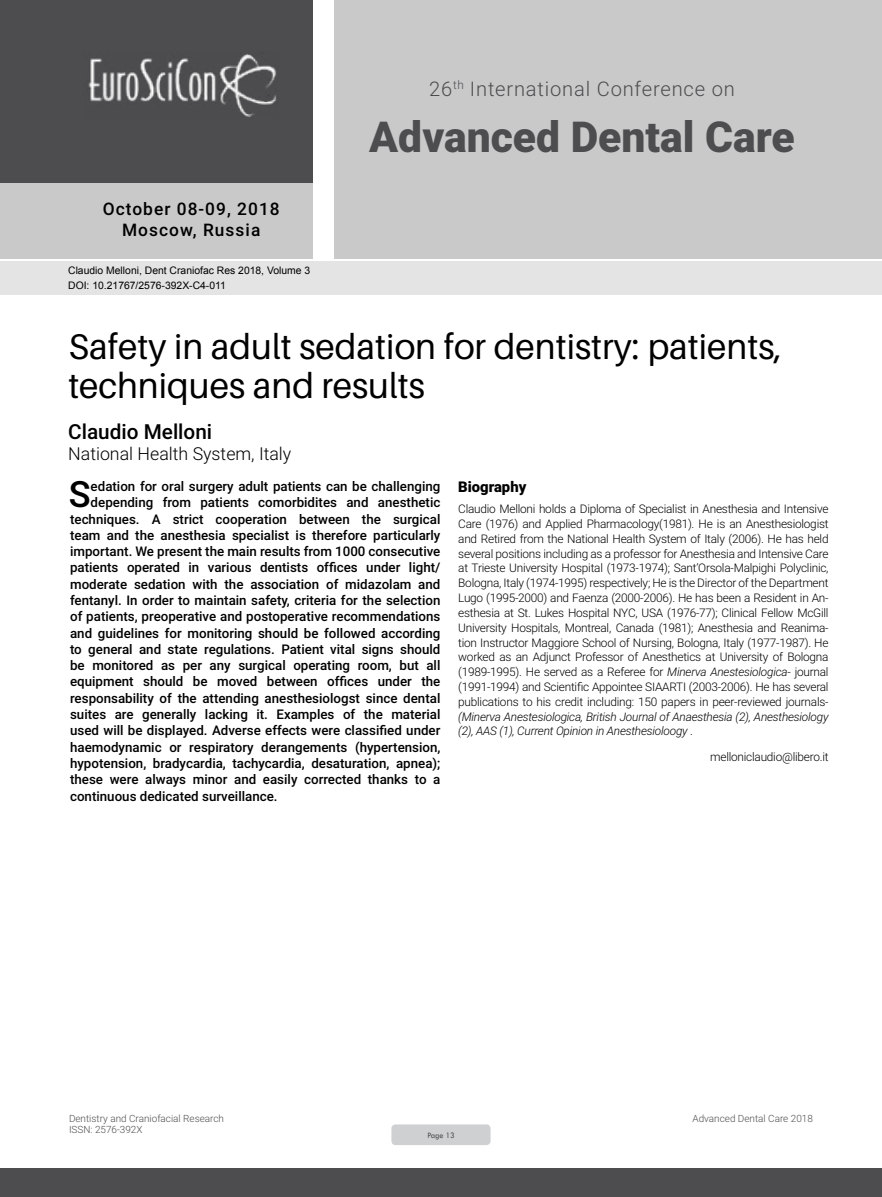
<style>
.page{position:relative;width:882px;height:1197px;background:#fff}
.page>*{position:absolute;margin:0;border:0;box-sizing:border-box;transform-origin:0 0}
.t1{font:900 42.7px "Roboto";color:#4d4d4f}
.t2{font:500 36.23px "Roboto";color:#000}
.t3{font:35.52px/39.2px "Aileron";color:#000}
.t4{font:500 20.82px "Roboto";color:#000}
.t5{font:300 20.12px "Roboto";letter-spacing:.04em;color:#4d4d4f}
.t6{font:300 17.85px "Roboto";color:#000}
.t7{font:500 17.32px/20.8px "Roboto";letter-spacing:.06em;color:#000;text-align:center}
.t8{font:900 14.88px "Roboto";color:#000}
.t9{font:500 13.3px "Roboto";color:#000}
.t10{font:300 11.9px/14.9px "Roboto";letter-spacing:-.02em;color:#000;text-align:justify}
.t11{font:italic 300 11.9px/14.9px "Roboto";letter-spacing:-.02em;color:#000}
.t12{font:10.33px/14.2px "Arial";color:#000}
.t13{font:300 9.97px "Roboto";color:#4d4d4f}
.t14{font:8.58px "Tw Cen";letter-spacing:-.02em;color:#4d4d4f;scale:.95 1}
.s1{font-style:italic}
.s2{font-style:normal}
</style>
<div class="page">
<div style="left:0;top:0;width:313px;height:183px;background:#4d4d4f"></div>
<div style="left:1px;top:183px;width:312px;height:76px;background:#c9c9ca"></div>
<div style="left:335px;top:0;width:547px;height:259px;background:#c9c9ca"></div>
<img style="left:88px;top:54px;width:188px;height:63px">
<div style="left:0;top:1169px;width:882px;height:28px;background:#4d4d4f"></div>
<div style="left:1px;top:261px;width:881px;height:33px;background:#e4e4e4"></div>
<div style="left:391px;top:1124px;width:100px;height:21px;background:#cfd0d2;border-radius:4px"></div>
<h3 class="t7" style="left:103px;top:198px;width:178px">October 08-09, 2018<br>Moscow, Russia</h3>
<p class="t12" style="left:68px;top:264px;width:244px">Claudio Melloni, Dent Craniofac Res 2018, Volume 3<br>DOI: 10.21767/2576-392X-C4-011</p>
<h3 class="t5" style="left:429px;top:74px;width:307px">26<sup>th</sup> International Conference on</h3>
<h1 class="t1" style="left:369px;top:107px;width:427px">Advanced Dental Care</h1>
<h3 class="t3" style="left:69px;top:328px;width:716px">Safety in adult sedation for dentistry: patients, techniques and results</h3>
<h3 class="t4" style="left:68px;top:417px;width:146px">Claudio Melloni</h3>
<h3 class="t6" style="left:68px;top:441px;width:225px">National Health System, Italy</h3>
<h2 class="t2" style="left:69px;top:469px;width:23px">S</h2>
<p class="t9" style="left:91px;top:477px;width:351px">edation for oral surgery adult patients can be challenging</p>
<p class="t9" style="left:91px;top:493px;width:351px">depending from patients comorbidites and anesthetic</p>
<p class="t9" style="left:70px;top:509px;width:372px">techniques. A strict cooperation between the surgical</p>
<p class="t9" style="left:70px;top:526px;width:372px">team and the anesthesia specialist is therefore particularly</p>
<p class="t9" style="left:70px;top:542px;width:372px">important. We present the main results from 1000 consecutive</p>
<p class="t9" style="left:70px;top:558px;width:372px">patients operated in various dentists offices under light/</p>
<p class="t9" style="left:70px;top:575px;width:372px">moderate sedation with the association of midazolam and</p>
<p class="t9" style="left:70px;top:591px;width:372px">fentanyl. In order to maintain safety, criteria for the selection</p>
<p class="t9" style="left:70px;top:607px;width:372px">of patients, preoperative and postoperative recommendations</p>
<p class="t9" style="left:70px;top:624px;width:372px">and guidelines for monitoring should be followed according</p>
<p class="t9" style="left:70px;top:640px;width:372px">to general and state regulations. Patient vital signs should</p>
<p class="t9" style="left:70px;top:656px;width:372px">be monitored as per any surgical operating room, but all</p>
<p class="t9" style="left:70px;top:672px;width:372px">equipment should be moved between offices under the</p>
<p class="t9" style="left:70px;top:689px;width:372px">responsability of the attending anesthesiologst since dental</p>
<p class="t9" style="left:70px;top:705px;width:372px">suites are generally lacking it. Examples of the material</p>
<p class="t9" style="left:70px;top:721px;width:372px">used will be displayed. Adverse effects were classified under</p>
<p class="t9" style="left:70px;top:738px;width:372px">haemodynamic or respiratory derangements (hypertension,</p>
<p class="t9" style="left:70px;top:754px;width:372px">hypotension, bradycardia, tachycardia, desaturation, apnea);</p>
<p class="t9" style="left:70px;top:770px;width:372px">these were always minor and easily corrected thanks to a</p>
<p class="t9" style="left:70px;top:786px;width:209px">continuous dedicated surveillance.</p>
<p class="t8" style="left:458px;top:476px;width:70px">Biography</p>
<p class="t10" style="left:458px;top:501px;width:372px">Claudio Melloni holds a Diploma of Specialist in Anesthesia and Intensive Care (1976) and Applied Pharmacology(1981). He is an Anesthesiologist and Retired from the National Health System of Italy (2006). He has held several positions including as a professor for Anesthesia and Intensive Care at Trieste University Hospital (1973-1974); Sant’Orsola-Malpighi Polyclinic, Bologna, Italy (1974-1995) respectively; He is the Director of the Department Lugo (1995-2000) and Faenza (2000-2006). He has been a Resident in An&shy;esthesia at St. Lukes Hospital NYC, USA (1976-77); Clinical Fellow McGill University Hospitals, Montreal, Canada (1981); Anesthesia and Reanima&shy;tion Instructor Maggiore School of Nursing, Bologna, Italy (1977-1987). He worked as an Adjunct Professor of Anesthetics at University of Bologna (1989-1995). He served as a Referee for <span class="s1">Minerva Anestesiologica</span>- journal (1991-1994) and Scientific Appointee SIAARTI (2003-2006). He has several publications to his credit including: 150 papers in peer-reviewed journals-</p>
<p class="t11" style="left:458px;top:708px;width:372px">(Minerva Anestesiologica, British Journal of Anaesthesia (2), Anesthesiology (2), AAS (1), Current Opinion in Anesthesioloogy <span class="s2">.</span></p>
<p class="t10" style="left:710px;top:749px;width:120px">melloniclaudio@libero.it</p>
<p class="t13" style="left:69px;top:1111px;width:157px">Dentistry and Craniofacial Research</p>
<p class="t13" style="left:692px;top:1111px;width:122px">Advanced Dental Care 2018</p>
<p class="t13" style="left:69px;top:1123px;width:75px">ISSN: 2576-392X</p>
<p class="t14" style="left:427px;top:1130px;width:30px">Page 13</p>
</div>
